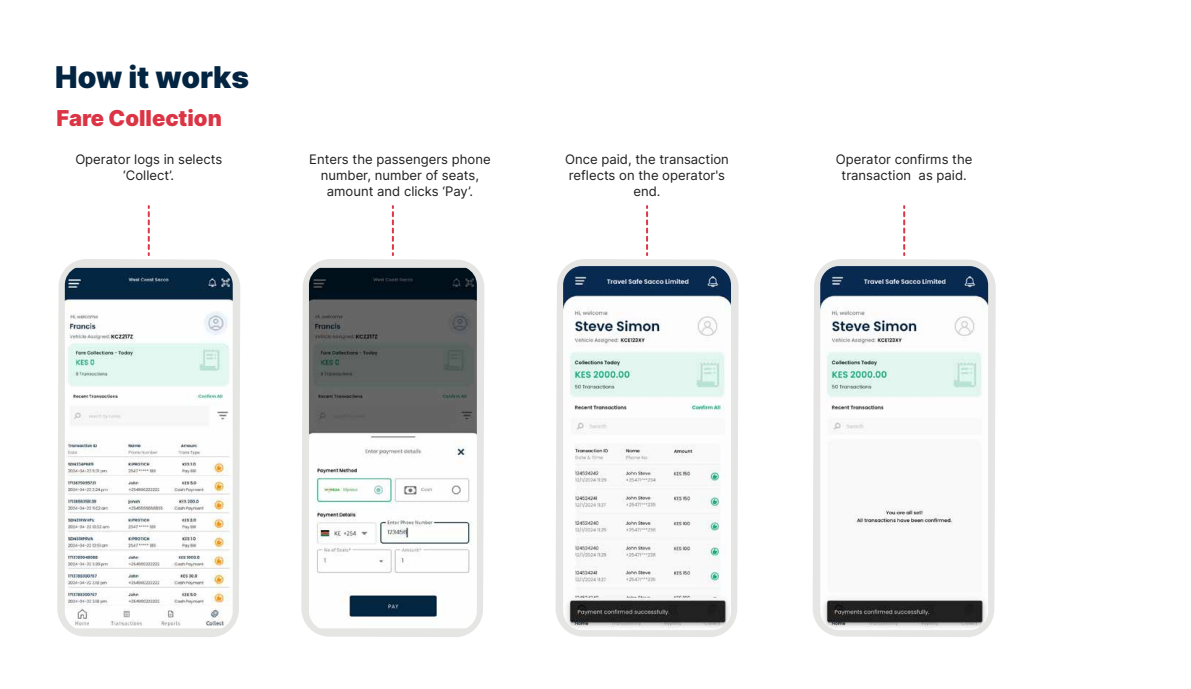
<style>
.page{position:relative;width:1191px;height:689px;background:#fff}
.page>*{position:absolute;margin:0;border:0;box-sizing:border-box;transform-origin:0 0}
.t1{font:900 30px "Inter";color:#032541}
.t2{font:900 21.9px "Inter";color:#db3545}
.t3{font:13.1px/15.7px "Inter";color:#221f1f;text-align:center}
</style>
<div class="page">
<svg style="left:301px;top:259px;width:183px;height:378px;fill:#e5e5e4"></svg>
<img style="left:309px;top:268px;width:168px;height:360px">
<svg style="left:392px;top:206px;width:2px;height:49px"></svg>
<svg style="left:57px;top:259px;width:183px;height:378px;background:#e8e8e7"></svg>
<img style="left:65px;top:268px;width:168px;height:360px">
<svg style="left:148px;top:206px;width:2px;height:49px"></svg>
<svg style="left:555px;top:259px;width:183px;height:378px;fill:#e5e5e4"></svg>
<img style="left:563px;top:266px;width:168px;height:364px">
<svg style="left:646px;top:206px;width:2px;height:49px"></svg>
<svg style="left:813px;top:259px;width:182px;height:378px;background:#e8e8e7"></svg>
<img style="left:820px;top:266px;width:168px;height:364px">
<svg style="left:903px;top:206px;width:2px;height:49px"></svg>
<h1 class="t1" style="left:55px;top:55px;width:195px">How it works</h1>
<h2 class="t2" style="left:57px;top:103px;width:167px">Fare Collection</h2>
<p class="t3" style="left:75px;top:151px;width:148px">Operator logs in selects ‘Collect’.</p>
<p class="t3" style="left:565px;top:151px;width:165px">Once paid, the transaction reflects on the operator's end.</p>
<p class="t3" style="left:836px;top:151px;width:138px">Operator confirms the transaction as paid.</p>
<p class="t3" style="left:309px;top:151px;width:183px">Enters the passengers phone number, number of seats, amount and clicks ‘Pay’.</p>
</div>
